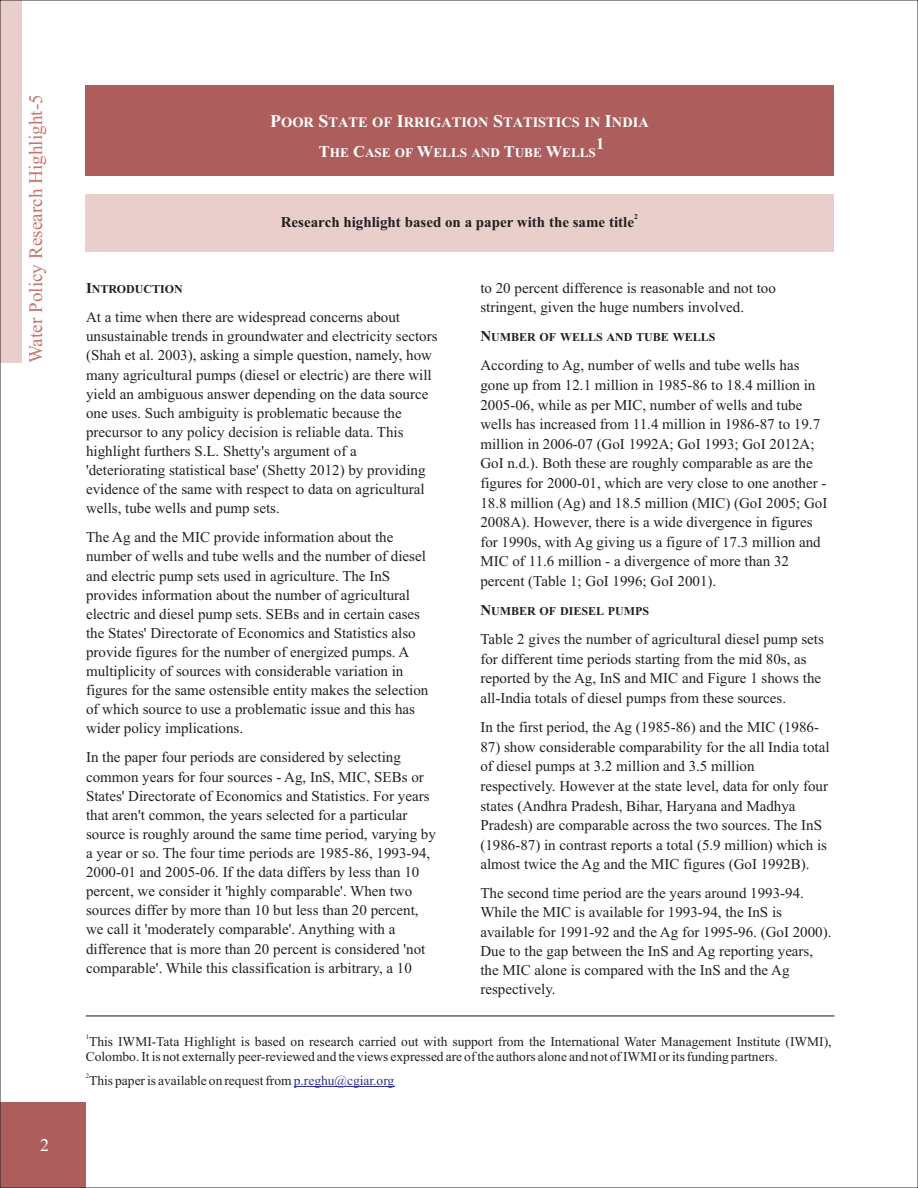
<style>
.page{position:relative;width:918px;height:1188px;background:#fff}
.page>*{position:absolute;margin:0;border:0;box-sizing:border-box;transform-origin:0 0}
.t1{font:19.2px "Times New Roman";color:#ca7471}
.t2{font:18px "Times New Roman";color:#fff}
.t3{font:700 16.5px "Times New Roman";color:#fff}
.t4{font:15px/19px "Times New Roman";color:#231f20}
.t5{font:700 15px "Times New Roman";color:#231f20}
.t6{font:700 14.4px "Times New Roman";color:#fff}
.t7{font:13.5px/15px "Times New Roman";color:#231f20}
.t8{font:700 13.2px "Times New Roman";color:#fff}
.t9{font:700 12px "Times New Roman";color:#231f20}
.t10{font:700 7.5px "Times New Roman";color:#231f20}
.t11{font:6.75px "Times New Roman";color:#231f20}
.s1{font-size:18px}
.s2{font-size:16.5px}
.s3{font-size:15px}
.s4{color:#2e3092}
</style>
<div class="page">
<div style="left:0;top:0;width:22px;height:363px;background:#e9cecc"></div>
<div style="left:0;top:1102px;width:86px;height:86px;background:#ad5e5c"></div>
<div style="left:85px;top:86px;width:748px;height:90px;background:#ad5e5c"></div>
<div style="left:85px;top:194px;width:748px;height:58px;background:#e9cecc"></div>
<hr style="left:294px;top:1086px;width:100px;height:1px;background:#2e3092">
<hr style="left:86px;top:1015px;width:748px;height:1px;background:#231f20">
<p class="t1" style="left:29px;top:363px;width:270px;rotate:-90deg">Water Policy Research Highlight-5</p>
<p class="t2" style="left:40px;top:1139px;width:10px">2</p>
<p class="t6" style="left:270px;top:117px;width:380px"><span class="s1">P</span>OOR <span class="s1">S</span>TATE OF <span class="s1">I</span>RRIGATION <span class="s1">S</span>TATISTICS IN <span class="s1">I</span>NDIA</p>
<p class="t3" style="left:596px;top:138px;width:10px">1</p>
<p class="t8" style="left:319px;top:148px;width:279px"><span class="s2">T</span>HE <span class="s2">C</span>ASE OF <span class="s2">W</span>ELLS AND <span class="s2">T</span>UBE <span class="s2">W</span>ELLS</p>
<p class="t10" style="left:634px;top:214px;width:5px">2</p>
<p class="t5" style="left:281px;top:216px;width:355px">Research highlight based on a paper with the same title</p>
<p class="t9" style="left:86px;top:285px;width:98px"><span class="s3">I</span>NTRODUCTION</p>
<p class="t4" style="left:86px;top:309px;width:353px">At a time when there are widespread concerns about unsustainable trends in groundwater and electricity sectors (Shah et al. 2003), asking a simple question, namely, how many agricultural pumps (diesel or electric) are there will yield an ambiguous answer depending on the data source one uses. Such ambiguity is problematic because the precursor to any policy decision is reliable data. This highlight furthers S.L. Shetty's argument of a 'deteriorating statistical base' (Shetty 2012) by providing evidence of the same with respect to data on agricultural wells, tube wells and pump sets.</p>
<p class="t4" style="left:86px;top:529px;width:344px">The Ag and the MIC provide information about the number of wells and tube wells and the number of diesel and electric pump sets used in agriculture. The InS provides information about the number of agricultural electric and diesel pump sets. SEBs and in certain cases the States' Directorate of Economics and Statistics also provide figures for the number of energized pumps. A multiplicity of sources with considerable variation in figures for the same ostensible entity makes the selection of which source to use a problematic issue and this has wider policy implications.</p>
<p class="t4" style="left:86px;top:749px;width:351px">In the paper four periods are considered by selecting common years for four sources - Ag, InS, MIC, SEBs or States' Directorate of Economics and Statistics. For years that aren't common, the years selected for a particular source is roughly around the same time period, varying by a year or so. The four time periods are 1985-86, 1993-94, 2000-01 and 2005-06. If the data differs by less than 10 percent, we consider it 'highly comparable'. When two sources differ by more than 10 but less than 20 percent, we call it 'moderately comparable'. Anything with a difference that is more than 20 percent is considered 'not comparable'. While this classification is arbitrary, a 10</p>
<p class="t4" style="left:480px;top:280px;width:297px">to 20 percent difference is reasonable and not too stringent, given the huge numbers involved.</p>
<p class="t9" style="left:480px;top:333px;width:236px"><span class="s3">N</span>UMBER OF WELLS AND TUBE WELLS</p>
<p class="t4" style="left:480px;top:357px;width:349px;line-height:19.6px">According to Ag, number of wells and tube wells has gone up from 12.1 million in 1985-86 to 18.4 million in 2005-06, while as per MIC, number of wells and tube wells has increased from 11.4 million in 1986-87 to 19.7 million in 2006-07 (GoI 1992A; GoI 1993; GoI 2012A; GoI n.d.). Both these are roughly comparable as are the figures for 2000-01, which are very close to one another - 18.8 million (Ag) and 18.5 million (MIC) (GoI 2005; GoI 2008A). However, there is a wide divergence in figures for 1990s, with Ag giving us a figure of 17.3 million and MIC of 11.6 million - a divergence of more than 32 percent (Table 1; GoI 1996; GoI 2001).</p>
<p class="t9" style="left:480px;top:607px;width:170px"><span class="s3">N</span>UMBER OF DIESEL PUMPS</p>
<p class="t4" style="left:480px;top:631px;width:345px;line-height:19.6px">Table 2 gives the number of agricultural diesel pump sets for different time periods starting from the mid 80s, as reported by the Ag, InS and MIC and Figure 1 shows the all-India totals of diesel pumps from these sources.</p>
<p class="t4" style="left:480px;top:719px;width:340px">In the first period, the Ag (1985-86) and the MIC (1986-</p>
<p class="t4" style="left:480px;top:738px;width:351px;line-height:19.6px">87) show considerable comparability for the all India total of diesel pumps at 3.2 million and 3.5 million respectively. However at the state level, data for only four states (Andhra Pradesh, Bihar, Haryana and Madhya Pradesh) are comparable across the two sources. The InS (1986-87) in contrast reports a total (5.9 million) which is almost twice the Ag and the MIC figures (GoI 1992B).</p>
<p class="t4" style="left:480px;top:885px;width:353px">The second time period are the years around 1993-94.<br>While the MIC is available for 1993-94, the InS is available for 1991-92 and the Ag for 1995-96. (GoI 2000).<br>Due to the gap between the InS and Ag reporting years, the MIC alone is compared with the InS and the Ag respectively.</p>
<p class="t11" style="left:86px;top:1035px;width:5px">1</p>
<p class="t7" style="left:86px;top:1035px;width:747px">This IWMI-Tata Highlight is based on research carried out with support from the International Water Management Institute (IWMI),<br>Colombo. It is not externally peer-reviewed and the views expressed are of the authors alone and not of IWMI or its funding partners.</p>
<p class="t11" style="left:86px;top:1073px;width:5px">2</p>
<p class="t7" style="left:89px;top:1074px;width:307px">This paper is available on request from <span class="s4">p.reghu@cgiar.org</span></p>
</div>
